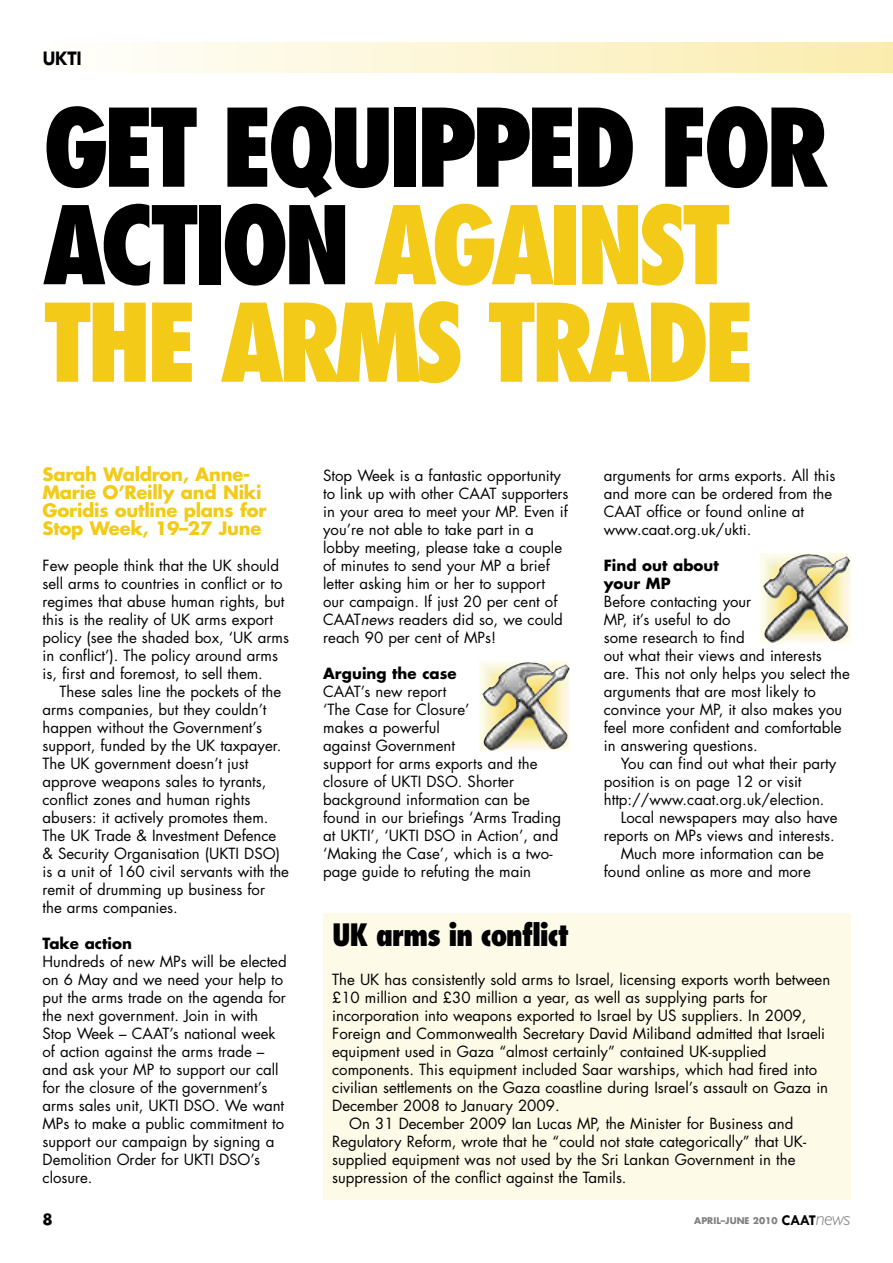
<style>
.page{position:relative;width:893px;height:1263px;background:#fff}
.page>*{position:absolute;margin:0;border:0;box-sizing:border-box;transform-origin:0 0}
.t1{font:800 condensed 105px/97.5px "Futura";letter-spacing:-.06em;color:#000}
.t2{font:800 condensed 30px "Futura";letter-spacing:-.04em;color:#000}
.t3{font:700 21px "Tw Cen";color:#000}
.t4{font:700 18px/18px "Futura";letter-spacing:-.015em;color:#f2ca17}
.t5{font:15px/18px "Futura";color:#000}
.t6{font:700 15px/18px "Futura";color:#000}
.t7{font:700 9px "Futura";color:#808080}
.s1{color:#f2ca17}
.s2{font-style:italic}
.s3{font-family:"Tw Cen";font-size:15px;color:#000}
.s4{font-family:"Gill Sans";font-weight:300;font-style:italic;font-size:19.5px}
</style>
<div class="page">
<div style="left:38px;top:43px;width:855px;height:30px;background:linear-gradient(to right,#fffffe,#faecad)"></div>
<img style="left:482px;top:662px;width:88px;height:89px">
<div style="left:323px;top:913px;width:527px;height:286px;background:#fefae8"></div>
<img style="left:763px;top:554px;width:87px;height:89px">
<h3 class="t3" style="left:42px;top:47px;width:41px">UKTI</h3>
<h1 class="t1" style="left:43px;top:109px;width:787px">GET EQUIPPED FOR<br>ACTION <span class="s1">AGAINST<br>THE ARMS TRADE</span></h1>
<p class="t4" style="left:43px;top:467px;width:226px">Sarah Waldron, Anne-<br>Marie O’Reilly and Niki<br>Goridis outline plans for<br>Stop Week, 19–27 June</p>
<p class="t5" style="left:43px;top:558px;width:248px">Few people think that the UK should sell arms to countries in conflict or to regimes that abuse human rights, but this is the reality of UK arms export policy (see the shaded box, ‘UK arms in conflict’). The policy around arms is, first and foremost, to sell them.</p>
<p class="t5" style="left:43px;top:684px;width:248px;text-indent:17px">These sales line the pockets of the arms companies, but they couldn’t happen without the Government’s support, funded by the UK taxpayer.<br>The UK government doesn’t just approve weapons sales to tyrants, conflict zones and human rights abusers: it actively promotes them.<br>The UK Trade &amp; Investment Defence &amp; Security Organisation (UKTI DSO) is a unit of 160 civil servants with the remit of drumming up business for<br>the arms companies.</p>
<p class="t6" style="left:43px;top:936px;width:91px">Take action</p>
<p class="t5" style="left:43px;top:954px;width:246px">Hundreds of new MPs will be elected on 6 May and we need your help to put the arms trade on the agenda for the next government. Join in with<br>Stop Week – CAAT’s national week of action against the arms trade – and ask your MP to support our call for the closure of the government’s arms sales unit, UKTI DSO. We want<br>MPs to make a public commitment to support our campaign by signing a<br>Demolition Order for UKTI DSO’s closure.</p>
<p class="t5" style="left:323px;top:468px;width:247px">Stop Week is a fantastic opportunity to link up with other CAAT supporters in your area to meet your MP. Even if you’re not able to take part in a lobby meeting, please take a couple of minutes to send your MP a brief letter asking him or her to support our campaign. If just 20 per cent of CAAT<span class="s2">news</span> readers did so, we could reach 90 per cent of MPs!</p>
<p class="t6" style="left:323px;top:666px;width:135px">Arguing the case</p>
<p class="t5" style="left:323px;top:684px;width:239px">CAAT’s new report<br>‘The Case for Closure’<br>makes a powerful<br>against Government<br>support for arms exports and the closure of UKTI DSO. Shorter background information can be found in our briefings ‘Arms Trading at UKTI’, ‘UKTI DSO in Action’, and ‘Making the Case’, which is a two&shy;page guide to refuting the main</p>
<p class="t5" style="left:604px;top:468px;width:233px">arguments for arms exports. All this and more can be ordered from the<br>CAAT office or found online at www.caat.org.uk/ukti.</p>
<p class="t6" style="left:604px;top:558px;width:116px">Find out about your MP</p>
<p class="t5" style="left:604px;top:594px;width:247px">Before contacting your<br>MP, it’s useful to do<br>some research to find<br>out what their views and interests are. This not only helps you select the arguments that are most likely to convince your MP, it also makes you feel more confident and comfortable in answering questions.</p>
<p class="t5" style="left:621px;top:756px;width:217px">You can find out what their party</p>
<p class="t5" style="left:604px;top:774px;width:199px">position is on page 12 or visit</p>
<p class="t5" style="left:604px;top:792px;width:222px">http://www.caat.org.uk/election.</p>
<p class="t5" style="left:621px;top:810px;width:218px">Local newspapers may also have</p>
<p class="t5" style="left:604px;top:828px;width:232px">reports on MPs views and interests.</p>
<p class="t5" style="left:621px;top:846px;width:204px">Much more information can be</p>
<p class="t5" style="left:604px;top:864px;width:208px">found online as more and more</p>
<h2 class="t2" style="left:332px;top:922px;width:239px">UK arms in conflict</h2>
<p class="t5" style="left:332px;top:972px;width:500px">The UK has consistently sold arms to Israel, licensing exports worth between</p>
<p class="t5" style="left:332px;top:990px;width:437px">£10 million and £30 million a year, as well as supplying parts for</p>
<p class="t5" style="left:332px;top:1008px;width:476px">incorporation into weapons exported to Israel by US suppliers. In 2009,</p>
<p class="t5" style="left:332px;top:1026px;width:495px">Foreign and Commonwealth Secretary David Miliband admitted that Israeli</p>
<p class="t5" style="left:332px;top:1044px;width:436px">equipment used in Gaza “almost certainly” contained UK-supplied</p>
<p class="t5" style="left:332px;top:1062px;width:487px">components. This equipment included Saar warships, which had fired into</p>
<p class="t5" style="left:332px;top:1080px;width:497px">civilian settlements on the Gaza coastline during Israel’s assault on Gaza in</p>
<p class="t5" style="left:332px;top:1098px;width:229px">December 2008 to January 2009.</p>
<p class="t5" style="left:349px;top:1116px;width:446px">On 31 December 2009 Ian Lucas MP, the Minister for Business and</p>
<p class="t5" style="left:332px;top:1134px;width:475px">Regulatory Reform, wrote that he “could not state categorically” that UK-</p>
<p class="t5" style="left:332px;top:1152px;width:465px">supplied equipment was not used by the Sri Lankan Government in the</p>
<p class="t5" style="left:332px;top:1170px;width:296px">suppression of the conflict against the Tamils.</p>
<p class="t6" style="left:43px;top:1211px;width:12px">8</p>
<p class="t7" style="left:694px;top:1216px;width:158px">APRIL–JUNE 2010 <span class="s3">CAAT</span><span class="s4">news</span></p>
</div>
